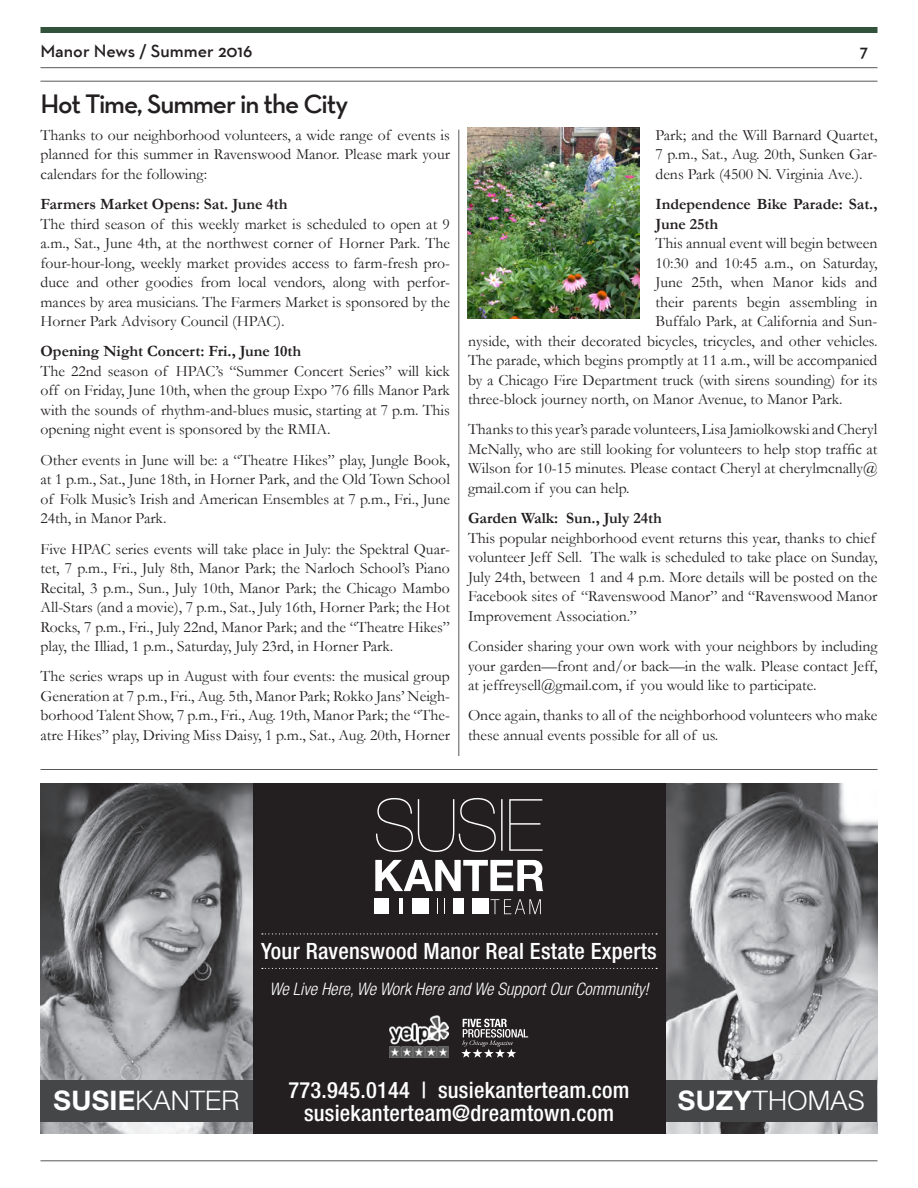
<style>
.page{position:relative;width:918px;height:1188px;background:#fff}
.page>*{position:absolute;margin:0;border:0;box-sizing:border-box;transform-origin:0 0}
.t1{font:600 27px "Neutra Text";letter-spacing:-.04em;color:#231f20}
.t2{font:300 27px "Helvetica Neue LT Std";letter-spacing:.01em;color:#fff}
.t3{font:500 condensed 22.5px/22.5px "Helvetica Neue LT Std";letter-spacing:.01em;color:#fff;text-align:center}
.t4{font:600 18px "Neutra Text";color:#231f20}
.t5{font:italic 300 condensed 17.25px "Helvetica Neue LT Std";color:#fff}
.t6{font:15.75px/19.5px "Garamond";color:#231f20;text-align:justify}
.t7{font:700 15.75px/19.5px "Garamond";color:#231f20}
.s1{font-weight:700}
</style>
<div class="page">
<div style="left:40px;top:27px;width:838px;height:6px;background:#32523c"></div>
<hr style="left:40px;top:1161px;width:838px;height:1px;background:#57585a">
<hr style="left:40px;top:67px;width:838px;height:1px;background:#57585a">
<hr style="left:40px;top:81px;width:838px;height:1px;background:#57585a">
<hr style="left:459px;top:130px;width:1px;height:626px;background:#57585a">
<hr style="left:40px;top:769px;width:838px;height:1px;background:#57585a">
<img style="left:665px;top:783px;width:213px;height:351px">
<img style="left:40px;top:783px;width:213px;height:351px">
<div style="left:40px;top:1080px;width:838px;height:42px;background:#454647"></div>
<div style="left:253px;top:783px;width:412px;height:351px;background:#231f20"></div>
<div style="left:375px;top:899px;width:14px;height:15px;background:#fff"></div>
<svg style="left:375px;top:860px;width:168px;height:31px"></svg>
<svg style="left:376px;top:798px;width:167px;height:54px"></svg>
<svg style="left:491px;top:899px;width:50px;height:15px"></svg>
<hr style="left:399px;top:899px;width:3px;height:15px;background:#fff">
<div style="left:412px;top:899px;width:16px;height:15px;background:#fff"></div>
<div style="left:472px;top:899px;width:16px;height:15px;background:#fff"></div>
<div style="left:453px;top:899px;width:11px;height:15px;background:#fff"></div>
<svg style="left:444px;top:899px;width:1px;height:15px"></svg>
<svg style="left:262px;top:933px;width:395px;height:1px"></svg>
<svg style="left:262px;top:968px;width:395px;height:1px"></svg>
<svg style="left:461px;top:1019px;width:67px;height:39px"></svg>
<img style="left:390px;top:1016px;width:58px;height:42px">
<img style="left:467px;top:127px;width:172px;height:192px">
<p class="t4" style="left:40px;top:39px;width:213px">Manor News / Summer 2016</p>
<p class="t1" style="left:40px;top:88px;width:309px">Hot Time, Summer in the City</p>
<p class="t6" style="left:40px;top:125px;width:411px">Thanks to our neighborhood volunteers, a wide range of events is planned for this summer in Ravenswood Manor. Please mark your calendars for the following:</p>
<p class="t7" style="left:40px;top:194px;width:249px">Farmers Market Opens: Sat. June 4th</p>
<p class="t6" style="left:40px;top:214px;width:411px">The third season of this weekly market is scheduled to open at 9 a.m., Sat., June 4th, at the northwest corner of Horner Park. The four-hour-long, weekly market provides access to farm-fresh pro&shy;duce and other goodies from local vendors, along with perfor&shy;mances by area musicians. The Farmers Market is sponsored by the Horner Park Advisory Council (HPAC).</p>
<p class="t7" style="left:40px;top:342px;width:262px">Opening Night Concert: Fri., June 10th</p>
<p class="t6" style="left:40px;top:361px;width:411px">The 22nd season of HPAC’s “Summer Concert Series” will kick off on Friday, June 10th, when the group Expo ’76 fills Manor Park with the sounds of rhythm-and-blues music, starting at 7 p.m. This opening night event is sponsored by the RMIA.</p>
<p class="t6" style="left:40px;top:450px;width:411px">Other events in June will be: a “Theatre Hikes” play, Jungle Book, at 1 p.m., Sat., June 18th, in Horner Park, and the Old Town School of Folk Music’s Irish and American Ensembles at 7 p.m., Fri., June 24th, in Manor Park.</p>
<p class="t6" style="left:40px;top:539px;width:411px">Five HPAC series events will take place in July: the Spektral Quar&shy;tet, 7 p.m., Fri., July 8th, Manor Park; the Narloch School’s Piano Recital, 3 p.m., Sun., July 10th, Manor Park; the Chicago Mambo All-Stars (and a movie), 7 p.m., Sat., July 16th, Horner Park; the Hot Rocks, 7 p.m., Fri., July 22nd, Manor Park; and the “Theatre Hikes” play, the Illiad, 1 p.m., Saturday, July 23rd, in Horner Park.</p>
<p class="t6" style="left:40px;top:667px;width:411px">The series wraps up in August with four events: the musical group Generation at 7 p.m., Fri., Aug. 5th, Manor Park; Rokko Jans’ Neigh&shy;borhood Talent Show, 7 p.m., Fri., Aug. 19th, Manor Park; the “The&shy;atre Hikes” play, Driving Miss Daisy, 1 p.m., Sat., Aug. 20th, Horner</p>
<p class="t4" style="left:860px;top:39px;width:10px">7</p>
<p class="t6" style="left:656px;top:125px;width:223px">Park; and the Will Barnard Quartet, 7 p.m., Sat., Aug. 20th, Sunken Gar&shy;dens Park (4500 N. Virginia Ave.).</p>
<p class="t7" style="left:656px;top:194px;width:223px">Independence Bike Parade: Sat.,<br>June 25th</p>
<p class="t6" style="left:656px;top:233px;width:223px">This annual event will begin between</p>
<p class="t6" style="left:656px;top:253px;width:223px">10:30 and 10:45 a.m., on Saturday,</p>
<p class="t6" style="left:656px;top:272px;width:223px">June 25th, when Manor kids and</p>
<p class="t6" style="left:656px;top:292px;width:223px">their parents begin assembling in</p>
<p class="t6" style="left:656px;top:311px;width:223px">Buffalo Park, at California and Sun-</p>
<p class="t6" style="left:468px;top:331px;width:411px">nyside, with their decorated bicycles, tricycles, and other vehicles.</p>
<p class="t6" style="left:468px;top:350px;width:411px">The parade, which begins promptly at 11 a.m., will be accompanied</p>
<p class="t6" style="left:468px;top:370px;width:411px">by a Chicago Fire Department truck (with sirens sounding) for its</p>
<p class="t6" style="left:468px;top:389px;width:376px">three-block journey north, on Manor Avenue, to Manor Park.</p>
<p class="t6" style="left:468px;top:420px;width:411px">Thanks to this year’s parade volunteers, Lisa Jamiolkowski and Cheryl McNally, who are still looking for volunteers to help stop traffic at Wilson for 10-15 minutes. Please contact Cheryl at cherylmcnally@ gmail.com if you can help.</p>
<p class="t7" style="left:468px;top:508px;width:195px">Garden Walk: Sun., July 24th</p>
<p class="t6" style="left:468px;top:528px;width:411px;text-align:left">This popular neighborhood event returns this year, thanks to chief volunteer Jeff Sell. The walk is scheduled to take place on Sunday, July 24th, between 1 and 4 p.m. More details will be posted on the Facebook sites of “Ravenswood Manor” and “Ravenswood Manor Improvement Association.”</p>
<p class="t6" style="left:468px;top:636px;width:411px">Consider sharing your own work with your neighbors by including your garden—front and/or back—in the walk. Please contact Jeff, at jeffreysell@gmail.com, if you would like to participate.</p>
<p class="t6" style="left:468px;top:705px;width:411px">Once again, thanks to all of the neighborhood volunteers who make these annual events possible for all of us.</p>
<p class="t3" style="left:261px;top:940px;width:397px">Your Ravenswood Manor Real Estate Experts</p>
<p class="t5" style="left:269px;top:979px;width:381px">We Live Here, We Work Here and We Support Our Community!</p>
<p class="t3" style="left:288px;top:1078px;width:343px">773.945.0144 | susiekanterteam.com susiekanterteam@dreamtown.com</p>
<p class="t2" style="left:54px;top:1084px;width:188px"><span class="s1">SUSIE</span>KANTER</p>
<p class="t2" style="left:678px;top:1084px;width:189px"><span class="s1">SUZY</span>THOMAS</p>
</div>
